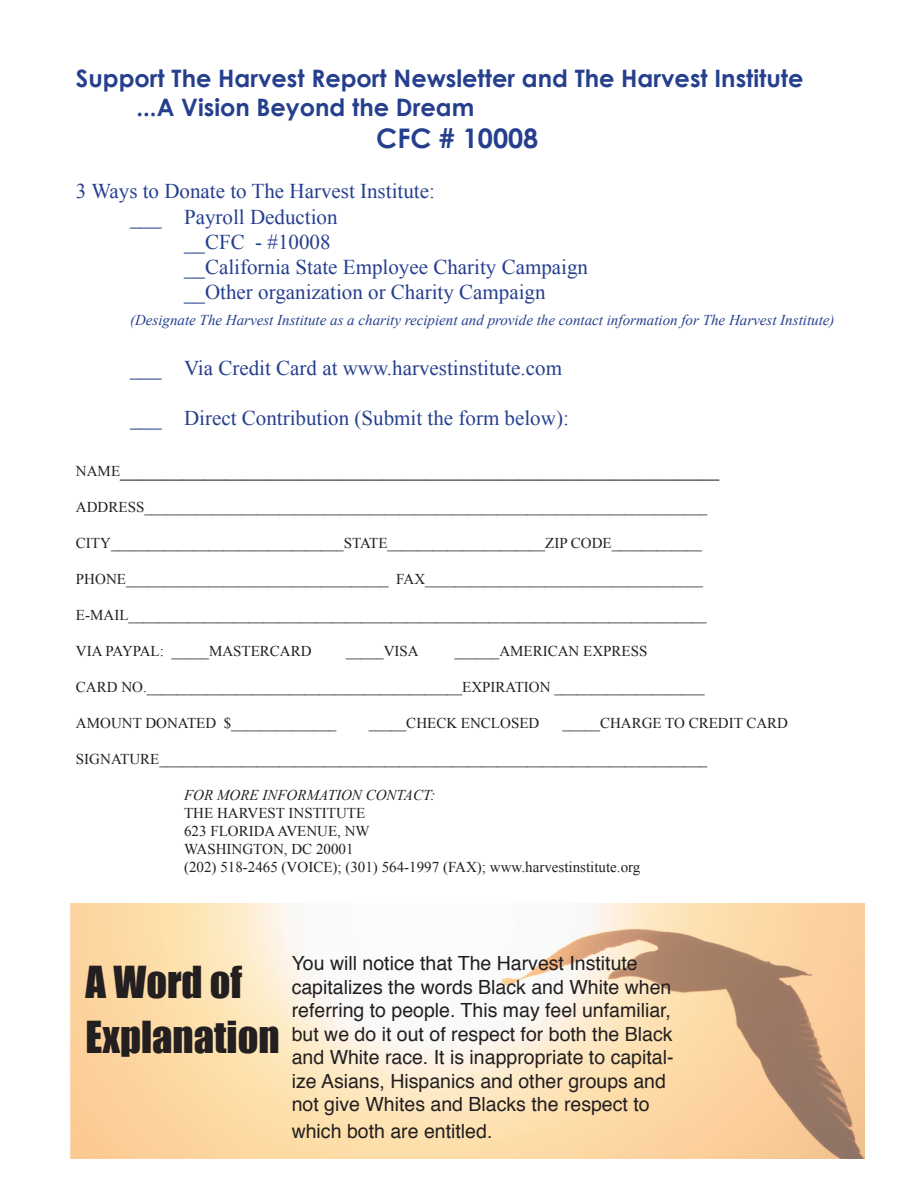
<style>
.page{position:relative;width:919px;height:1189px;background:#fff}
.page>*{position:absolute;margin:0;border:0;box-sizing:border-box;transform-origin:0 0}
.t1{font:40.5px/54px "Impact";color:#231f20}
.t2{font:700 27px "Century Gothic";color:#253f8e}
.t3{font:700 24px/28.8px "Century Gothic";color:#253f8e}
.t4{font:21px "Times New Roman";color:#253f8e}
.t5{font:21px "Times New Roman";color:#231f20}
.t6{font:19.5px/23.4px "Helvetica";color:#231f20}
.t7{font:15px/18px "Times New Roman";color:#231f20}
.t8{font:italic 15px "Times New Roman";color:#253f8e}
.t9{font:italic 15px "Times New Roman";color:#231f20}
.s1{font-size:15px}
</style>
<div class="page">
<img style="left:70px;top:903px;width:794px;height:254px">
<h3 class="t3" style="left:136px;top:62px;width:668px;text-indent:-60px">Support The Harvest Report Newsletter and The Harvest Institute ...A Vision Beyond the Dream</h3>
<h2 class="t2" style="left:376px;top:118px;width:163px">CFC # 10008</h2>
<h3 class="t4" style="left:76px;top:177px;width:360px">3 Ways to Donate to The Harvest Institute:</h3>
<h3 class="t4" style="left:130px;top:202px;width:209px">___ Payroll Deduction</h3>
<h3 class="t4" style="left:184px;top:228px;width:148px">__CFC - #10008</h3>
<h3 class="t4" style="left:184px;top:253px;width:405px">__California State Employee Charity Campaign</h3>
<h3 class="t4" style="left:184px;top:278px;width:363px">__Other organization or Charity Campaign</h3>
<p class="t8" style="left:130px;top:309px;width:705px">(Designate The Harvest Institute as a charity recipient and provide the contact information for The Harvest Institute)</p>
<h3 class="t4" style="left:130px;top:354px;width:433px">___ Via Credit Card at www.harvestinstitute.com</h3>
<h3 class="t4" style="left:130px;top:404px;width:440px">___ Direct Contribution (Submit the form below):</h3>
<h3 class="t5" style="left:76px;top:454px;width:644px"><span class="s1">NAME</span>_________________________________________________________</h3>
<p class="t7" style="left:76px;top:497px;width:632px">ADDRESS___________________________________________________________________________</p>
<p class="t7" style="left:76px;top:533px;width:627px">CITY_______________________________STATE_____________________ZIP CODE____________</p>
<p class="t7" style="left:76px;top:569px;width:628px">PHONE___________________________________ FAX_____________________________________</p>
<p class="t7" style="left:76px;top:605px;width:631px">E-MAIL_____________________________________________________________________________</p>
<p class="t7" style="left:76px;top:641px;width:237px">VIA PAYPAL: _____MASTERCARD</p>
<p class="t7" style="left:346px;top:641px;width:74px">_____VISA</p>
<p class="t7" style="left:454px;top:641px;width:194px">______AMERICAN EXPRESS</p>
<p class="t7" style="left:76px;top:677px;width:629px">CARD NO.__________________________________________EXPIRATION ____________________</p>
<p class="t7" style="left:76px;top:713px;width:262px">AMOUNT DONATED $______________</p>
<p class="t7" style="left:368px;top:713px;width:172px">_____CHECK ENCLOSED</p>
<p class="t7" style="left:562px;top:713px;width:227px">_____CHARGE TO CREDIT CARD</p>
<p class="t7" style="left:76px;top:749px;width:632px">SIGNATURE_________________________________________________________________________</p>
<p class="t9" style="left:184px;top:784px;width:253px">FOR MORE INFORMATION CONTACT:</p>
<p class="t7" style="left:184px;top:803px;width:457px">THE HARVEST INSTITUTE<br>623 FLORIDA AVENUE, NW<br>WASHINGTON, DC 20001<br>(202) 518-2465 (VOICE); (301) 564-1997 (FAX); www.harvestinstitute.org</p>
<h1 class="t1" style="left:86px;top:954px;width:195px">A Word of<br>Explanation</h1>
<p class="t6" style="left:291px;top:952px;width:383px">You will notice that The Harvest Institute capitalizes the words Black and White when referring to people. This may feel unfamiliar, but we do it out of respect for both the Black and White race. It is inappropriate to capital&shy;ize Asians, Hispanics and other groups and not give Whites and Blacks the respect to</p>
<h3 class="t6" style="left:291px;top:1119px;width:202px">which both are entitled.</h3>
</div>
